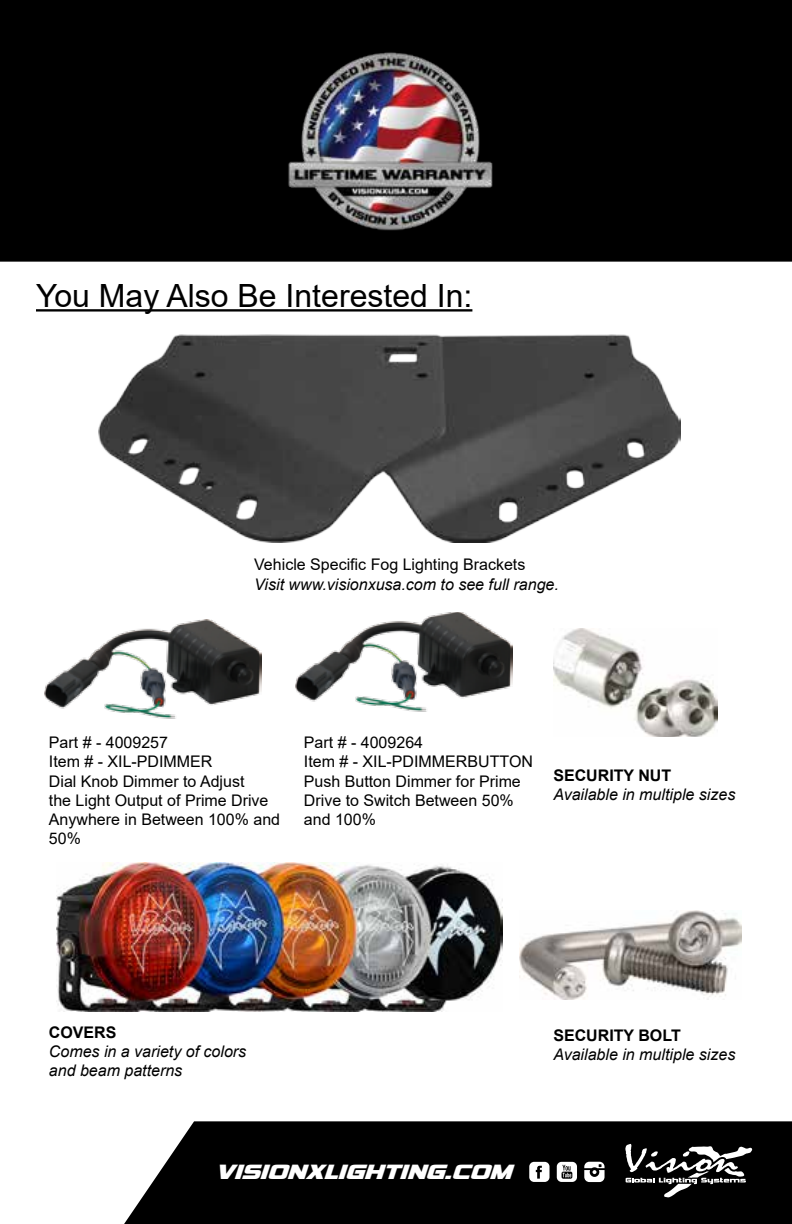
<style>
.page{position:relative;width:792px;height:1224px;background:#fff}
.page>*{position:absolute;margin:0;border:0;box-sizing:border-box;transform-origin:0 0}
.t1{font:32px "Arial";color:#000}
.t2{font:italic 21.4px "Vipnagorgialla";color:#fff}
.t3{font:16px/19.2px "Arial";color:#000}
.t4{font:italic 16px/19.2px "Arial";color:#000}
.t5{font:700 16px "Arial";color:#000}
</style>
<div class="page">
<div style="left:0;top:0;width:792px;height:262px;background:#000"></div>
<svg style="left:124px;top:1121px;width:668px;height:103px;background:#0f0f0f"></svg>
<div style="left:529px;top:1162px;width:21px;height:20px;background:#fff;border-radius:5px"></div>
<svg style="left:536px;top:1166px;width:6px;height:13px"></svg>
<div style="left:557px;top:1162px;width:20px;height:20px;background:#fff;border-radius:5px"></div>
<svg style="left:562px;top:1165px;width:10px;height:14px"></svg>
<svg style="left:584px;top:1162px;width:21px;height:20px"></svg>
<svg style="left:625px;top:1144px;width:127px;height:53px"></svg>
<hr style="left:36px;top:309px;width:436px;height:3px;background:#000">
<img style="left:98px;top:335px;width:582px;height:207px">
<img style="left:295px;top:612px;width:217px;height:100px">
<img style="left:45px;top:619px;width:217px;height:100px">
<img style="left:519px;top:910px;width:223px;height:89px">
<img style="left:553px;top:628px;width:165px;height:108px">
<img style="left:57px;top:862px;width:445px;height:149px">
<img style="left:288px;top:52px;width:205px;height:179px">
<h1 class="t1" style="left:36px;top:274px;width:438px">You May Also Be Interested In:</h1>
<p class="t3" style="left:254px;top:555px;width:273px">Vehicle Specific Fog Lighting Brackets</p>
<p class="t4" style="left:254px;top:575px;width:306px">Visit www.visionxusa.com to see full range.</p>
<p class="t3" style="left:49px;top:733px;width:233px">Part # - 4009257<br>Item # - XIL-PDIMMER<br>Dial Knob Dimmer to Adjust<br>the Light Output of Prime Drive<br>Anywhere in Between 100% and<br>50%</p>
<p class="t3" style="left:304px;top:733px;width:231px">Part # - 4009264<br>Item # - XIL-PDIMMERBUTTON<br>Push Button Dimmer for Prime<br>Drive to Switch Between 50% and 100%</p>
<p class="t5" style="left:553px;top:764px;width:119px">SECURITY NUT</p>
<p class="t4" style="left:553px;top:785px;width:183px">Available in multiple sizes</p>
<p class="t5" style="left:49px;top:1021px;width:69px">COVERS</p>
<p class="t4" style="left:49px;top:1042px;width:199px">Comes in a variety of colors and beam patterns</p>
<h2 class="t2" style="left:215px;top:1159px;width:306px">VISIONXLIGHTING.COM</h2>
<p class="t5" style="left:553px;top:1024px;width:129px">SECURITY BOLT</p>
<p class="t4" style="left:553px;top:1045px;width:183px">Available in multiple sizes</p>
</div>
